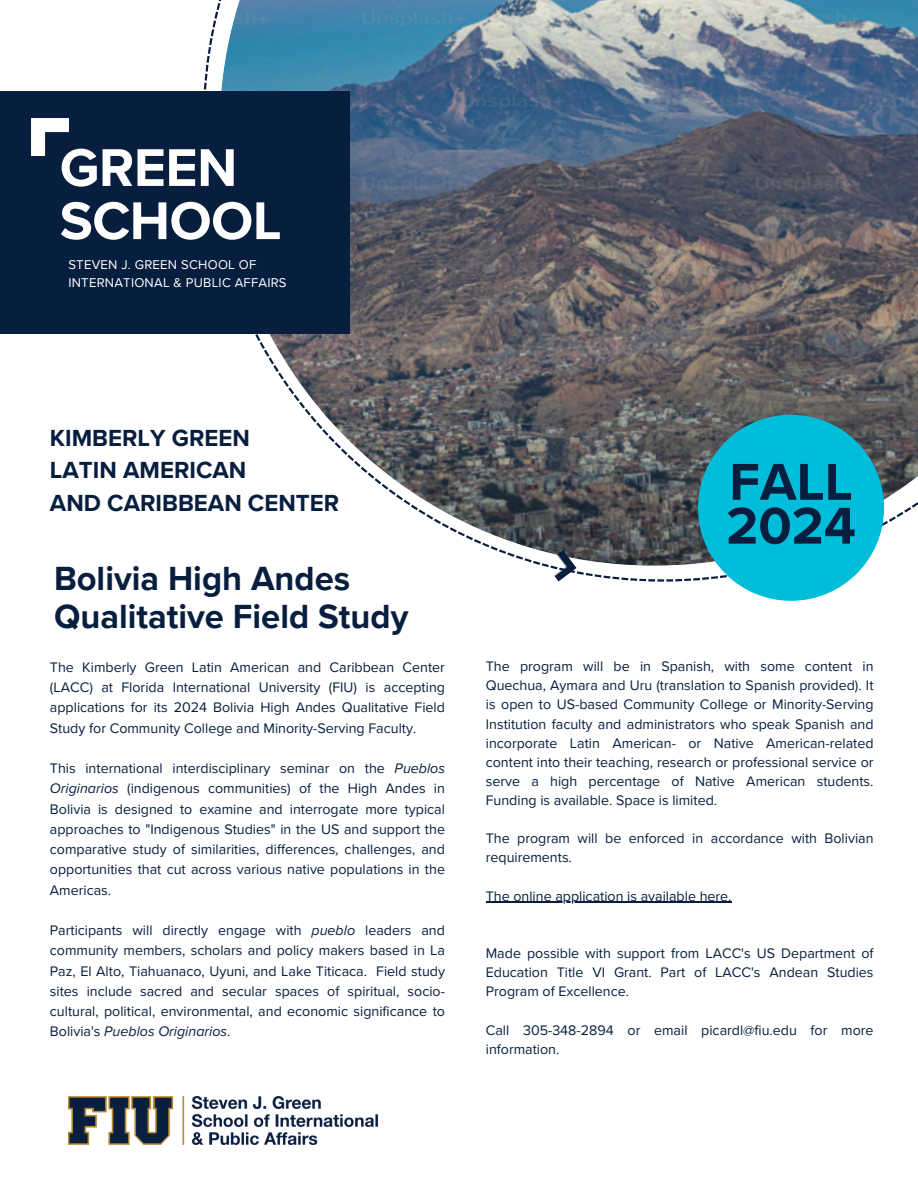
<style>
.page{position:relative;width:918px;height:1188px;background:#fff}
.page>*{position:absolute;margin:0;border:0;box-sizing:border-box;transform-origin:0 0}
.t1{font:700 55.05px/53.1px "Proxima Nova";letter-spacing:-.01em;color:#fff}
.t2{font:700 53.7px/43.8px "Proxima Nova";color:#081e3f}
.t3{font:700 34.5px/38.2px "Proxima Nova";color:#081e3f}
.t4{font:700 24px/32.7px "Proxima Nova";color:#081e3f}
.t5{font:14.25px/20.2px "Proxima Nova";color:#081e3f;text-align:justify}
.t6{font:13.05px/17.4px "Proxima Nova";letter-spacing:.02em;color:#fff}
.s1{font-style:italic}
</style>
<div class="page">
<img style="left:219px;top:0;width:699px;height:566px">
<div style="left:0;top:92px;width:350px;height:242px;background:#081e3f"></div>
<img style="left:68px;top:1096px;width:310px;height:49px">
<div style="left:698px;top:415px;width:186px;height:186px;background:#00beda;border-radius:50%"></div>
<img style="left:545px;top:550px;width:32px;height:31px">
<img style="left:32px;top:119px;width:37px;height:37px">
<hr style="left:486px;top:902px;width:246px;height:1px;background:#081e3f">
<h1 class="t1" style="left:60px;top:142px;width:223px">GREEN<br>SCHOOL</h1>
<h4 class="t6" style="left:68px;top:256px;width:220px">STEVEN J. GREEN SCHOOL OF<br>INTERNATIONAL &amp; PUBLIC AFFAIRS</h4>
<h2 class="t4" style="left:50px;top:422px;width:291px">KIMBERLY GREEN<br>LATIN AMERICAN<br>AND CARIBBEAN CENTER</h2>
<p class="t3" style="left:54px;top:560px;width:356px">Bolivia High Andes<br>Qualitative Field Study</p>
<p class="t5" style="left:50px;top:657px;width:397px">The Kimberly Green Latin American and Caribbean Center (LACC) at Florida International University (FIU) is accepting applications for its 2024 Bolivia High Andes Qualitative Field Study for Community College and Minority-Serving Faculty.</p>
<p class="t5" style="left:50px;top:759px;width:397px">This international interdisciplinary seminar on the <span class="s1">Pueblos Originarios</span> (indigenous communities) of the High Andes in Bolivia is designed to examine and interrogate more typical approaches to "Indigenous Studies" in the US and support the comparative study of similarities, differences, challenges, and opportunities that cut across various native populations in the Americas.</p>
<p class="t5" style="left:50px;top:921px;width:397px">Participants will directly engage with <span class="s1">pueblo</span> leaders and community members, scholars and policy makers based in La Paz, El Alto, Tiahuanaco, Uyuni, and Lake Titicaca. Field study sites include sacred and secular spaces of spiritual, socio&shy;cultural, political, environmental, and economic significance to Bolivia's <span class="s1">Pueblos Originarios</span>.</p>
<h3 class="t2" style="left:726px;top:461px;width:131px">FALL<br>2024</h3>
<p class="t5" style="left:486px;top:657px;width:389px;line-height:19.2px">The program will be in Spanish, with some content in Quechua, Aymara and Uru (translation to Spanish provided). It is open to US-based Community College or Minority-Serving Institution faculty and administrators who speak Spanish and incorporate Latin American- or Native American-related content into their teaching, research or professional service or serve a high percentage of Native American students.<br>Funding is available. Space is limited.</p>
<p class="t5" style="left:486px;top:829px;width:389px;line-height:19.2px">The program will be enforced in accordance with Bolivian requirements.</p>
<p class="t5" style="left:486px;top:886px;width:247px">The online application is available here.</p>
<p class="t5" style="left:486px;top:944px;width:389px;line-height:19.2px">Made possible with support from LACC's US Department of Education Title VI Grant. Part of LACC's Andean Studies Program of Excellence.</p>
<p class="t5" style="left:486px;top:1020px;width:389px;line-height:19.2px">Call 305-348-2894 or email picardl@fiu.edu for more information.</p>
</div>
